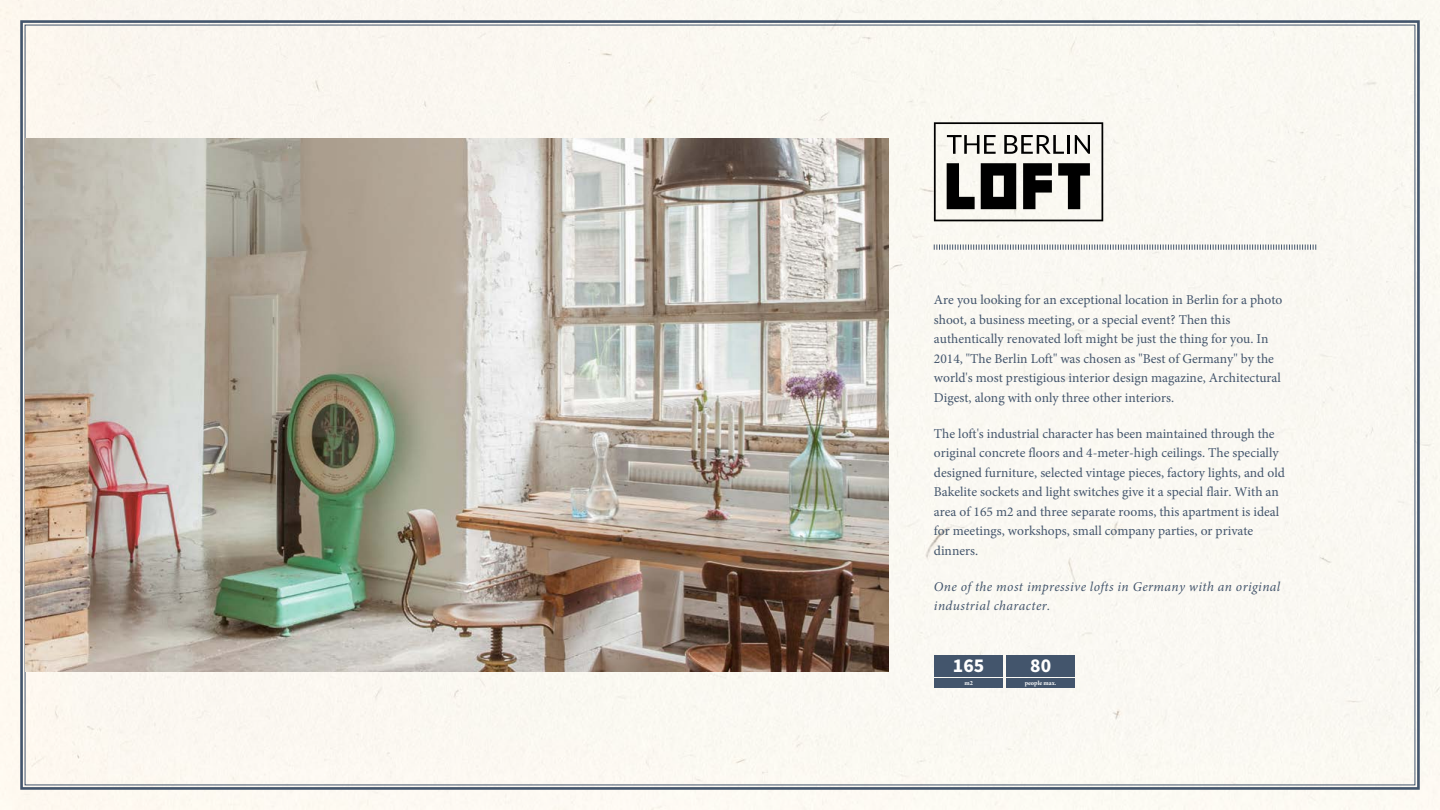
<style>
.page{position:relative;width:1440px;height:810px;background:#fff}
.page>*{position:absolute;margin:0;border:0;box-sizing:border-box;transform-origin:0 0}
.t1{font:700 19.65px "Source Sans Pro";color:#fff}
.t2{font:13.5px/19.4px "Minion Pro";color:#43556c}
.t3{font:italic 13.5px/19.5px "Minion Pro";letter-spacing:.03em;color:#43556c}
.t4{font:700 6.3px "Minion Pro";color:#fff}
</style>
<div class="page">
<div style="left:19px;top:19px;width:1402px;height:772px;background:#faf8f2"></div>
<img style="left:26px;top:138px;width:863px;height:534px">
<div style="left:934px;top:656px;width:69px;height:21px;background:#43556c"></div>
<div style="left:934px;top:678px;width:69px;height:10px;background:#43556c"></div>
<div style="left:1006px;top:656px;width:69px;height:21px;background:#43556c"></div>
<div style="left:1006px;top:678px;width:69px;height:10px;background:#43556c"></div>
<svg style="left:934px;top:122px;width:169px;height:99px"></svg>
<svg style="left:934px;top:244px;width:382px;height:6px"></svg>
<p class="t2" style="left:934px;top:290px;width:350px">Are you looking for an exceptional location in Berlin for a photo shoot, a business meeting, or a special event? Then this authentically renovated loft might be just the thing for you. In 2014, "The Berlin Loft" was chosen as "Best of Germany" by the world's most prestigious interior design magazine, Architectural Digest, along with only three other interiors.</p>
<p class="t2" style="left:934px;top:424px;width:353px">The loft's industrial character has been maintained through the original concrete floors and 4-meter-high ceilings. The specially designed furniture, selected vintage pieces, factory lights, and old Bakelite sockets and light switches give it a special flair. With an area of 165 m2 and three separate rooms, this apartment is ideal for meetings, workshops, small company parties, or private dinners.</p>
<p class="t3" style="left:934px;top:577px;width:348px">One of the most impressive lofts in Germany with an original industrial character.</p>
<h1 class="t1" style="left:953px;top:653px;width:33px">165</h1>
<p class="t4" style="left:964px;top:679px;width:10px">m2</p>
<h1 class="t1" style="left:1030px;top:653px;width:22px">80</h1>
<p class="t4" style="left:1025px;top:679px;width:33px">people max.</p>
</div>
